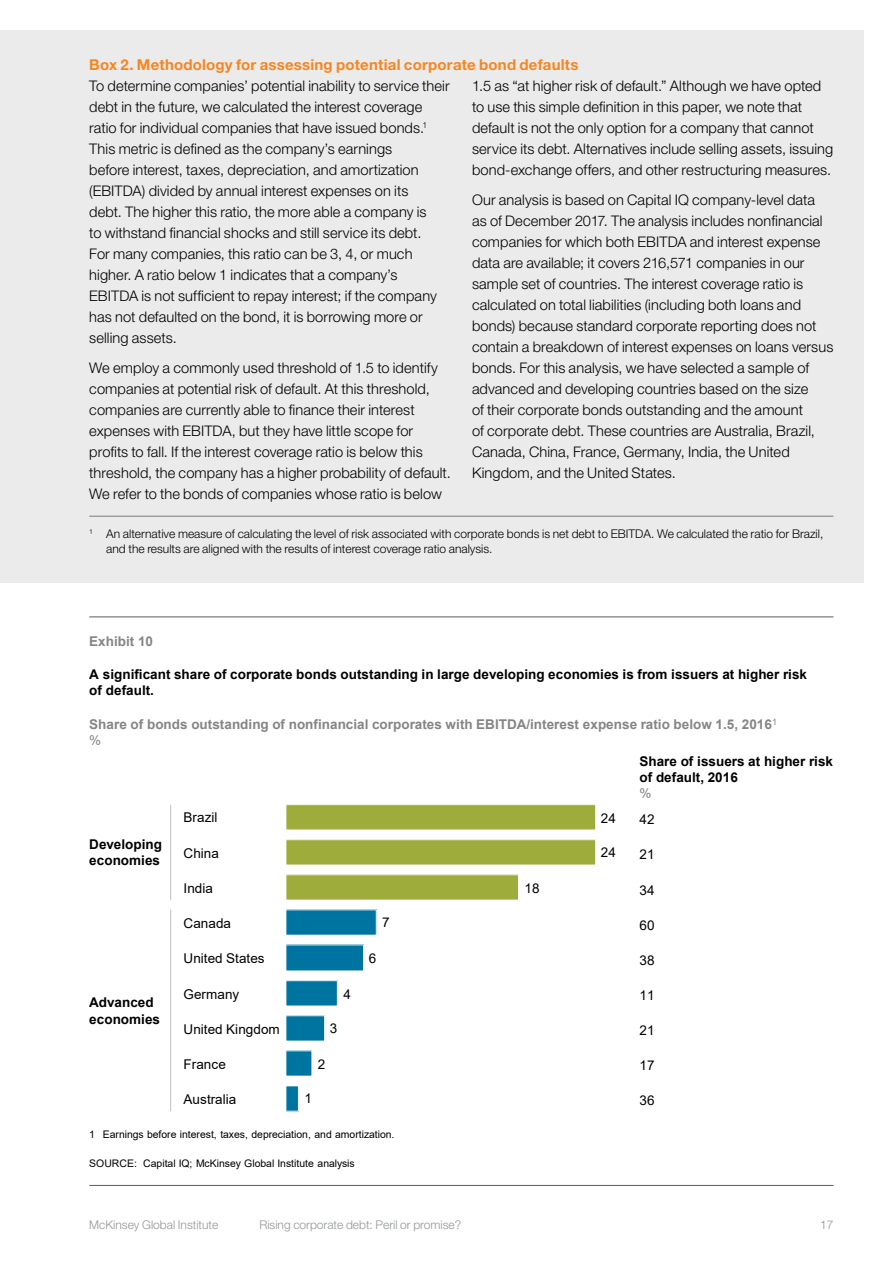
<style>
.page{position:relative;width:893px;height:1263px;background:#fff}
.page>*{position:absolute;margin:0;border:0;box-sizing:border-box;transform-origin:0 0}
.t1{font:700 15px "Helvetica Neue LT Std";letter-spacing:.015em;color:#f6861f}
.t2{font:300 14.7px/21px "Helvetica Neue LT Std";letter-spacing:.005em;color:#000}
.t3{font:700 13.5px/16.2px "Arial";color:#000}
.t4{font:700 13.5px/16.2px "Arial";color:#858585}
.t5{font:13.5px "Arial";letter-spacing:.005em;color:#000}
.t6{font:13.5px "Arial";color:#808080}
.t7{font:13.35px "Arial";color:#000}
.t8{font:300 12px/15px "Helvetica Neue LT Std";color:#000}
.t9{font:300 12px "Helvetica Neue LT Std";color:#929597}
.t10{font:10.35px "Arial";letter-spacing:-.005em;color:#000}
.s1{font-weight:400}
</style>
<div class="page">
<div style="left:0;top:30px;width:863px;height:552px;background:#ebebec"></div>
<hr style="left:89px;top:516px;width:744px;height:1px;background:#7b7c7f">
<hr style="left:89px;top:616px;width:744px;height:1px;background:#666">
<hr style="left:89px;top:1185px;width:744px;height:1px;background:#666">
<div style="left:286px;top:805px;width:310px;height:25px;background:#9dac3a"></div>
<div style="left:285px;top:804px;width:311px;height:26px;border:1px solid #fff"></div>
<div style="left:286px;top:840px;width:310px;height:25px;background:#9dac3a"></div>
<div style="left:285px;top:839px;width:311px;height:26px;border:1px solid #fff"></div>
<div style="left:286px;top:875px;width:232px;height:25px;background:#9dac3a"></div>
<div style="left:285px;top:874px;width:234px;height:26px;border:1px solid #fff"></div>
<div style="left:286px;top:910px;width:90px;height:25px;background:#0074a1"></div>
<div style="left:286px;top:945px;width:78px;height:26px;background:#0074a1"></div>
<div style="left:286px;top:981px;width:51px;height:25px;background:#0074a1"></div>
<div style="left:285px;top:980px;width:53px;height:26px;border:1px solid #fff"></div>
<div style="left:286px;top:1016px;width:39px;height:25px;background:#0074a1"></div>
<div style="left:286px;top:1051px;width:26px;height:25px;background:#0074a1"></div>
<div style="left:286px;top:1086px;width:12px;height:25px;background:#0074a1"></div>
<div style="left:285px;top:1085px;width:14px;height:26px;border:1px solid #fff"></div>
<hr style="left:285px;top:800px;width:1px;height:316px;background:#fff">
<hr style="left:170px;top:805px;width:1px;height:95px;background:#c5c5c5">
<hr style="left:170px;top:909px;width:1px;height:202px;background:#c5c5c5">
<p class="t1" style="left:89px;top:56px;width:491px">Box 2. Methodology for assessing potential corporate bond defaults</p>
<p class="t2" style="left:89px;top:75px;width:362px">To determine companies’ potential inability to service their debt in the future, we calculated the interest coverage ratio for individual companies that have issued bonds.<sup>1<br></sup>This metric is defined as the company’s earnings<br>before interest, taxes, depreciation, and amortization (EBITDA) divided by annual interest expenses on its<br>debt. The higher this ratio, the more able a company is<br>to withstand financial shocks and still service its debt.<br>For many companies, this ratio can be 3, 4, or much higher. A ratio below 1 indicates that a company’s EBITDA is not sufficient to repay interest; if the company has not defaulted on the bond, it is borrowing more or selling assets.</p>
<p class="t2" style="left:89px;top:357px;width:363px">We employ a commonly used threshold of 1.5 to identify companies at potential risk of default. At this threshold, companies are currently able to finance their interest expenses with EBITDA, but they have little scope for profits to fall. If the interest coverage ratio is below this threshold, the company has a higher probability of default.<br>We refer to the bonds of companies whose ratio is below</p>
<p class="t2" style="left:472px;top:75px;width:363px">1.5 as “at higher risk of default.” Although we have opted to use this simple definition in this paper, we note that default is not the only option for a company that cannot service its debt. Alternatives include selling assets, issuing bond-exchange offers, and other restructuring measures.</p>
<p class="t2" style="left:472px;top:189px;width:363px">Our analysis is based on Capital IQ company-level data as of December 2017. The analysis includes nonfinancial companies for which both EBITDA and interest expense data are available; it covers 216,571 companies in our sample set of countries. The interest coverage ratio is calculated on total liabilities (including both loans and bonds) because standard corporate reporting does not contain a breakdown of interest expenses on loans versus bonds. For this analysis, we have selected a sample of advanced and developing countries based on the size<br>of their corporate bonds outstanding and the amount<br>of corporate debt. These countries are Australia, Brazil, Canada, China, France, Germany, India, the United Kingdom, and the United States.</p>
<p class="t8" style="left:106px;top:525px;width:718px;text-indent:-17px"><sup>1</sup> An alternative measure of calculating the level of risk associated with corporate bonds is net debt to EBITDA. We calculated the ratio for Brazil, and the results are aligned with the results of interest coverage ratio analysis.</p>
<p class="t4" style="left:89px;top:633px;width:65px">Exhibit 10</p>
<p class="t3" style="left:89px;top:666px;width:719px">A significant share of corporate bonds outstanding in large developing economies is from issuers at higher risk of default.</p>
<p class="t4" style="left:89px;top:716px;width:689px">Share of bonds outstanding of nonfinancial corporates with EBITDA/interest expense ratio below 1.5, 2016<sup>1 </sup><span class="s1">%</span></p>
<p class="t3" style="left:89px;top:837px;width:74px">Developing economies</p>
<p class="t3" style="left:89px;top:995px;width:72px">Advanced economies</p>
<p class="t5" style="left:184px;top:808px;width:35px">Brazil</p>
<p class="t5" style="left:184px;top:843px;width:37px">China</p>
<p class="t5" style="left:184px;top:879px;width:31px">India</p>
<p class="t5" style="left:184px;top:914px;width:49px">Canada</p>
<p class="t5" style="left:184px;top:949px;width:83px">United States</p>
<p class="t5" style="left:184px;top:985px;width:57px">Germany</p>
<p class="t5" style="left:184px;top:1020px;width:98px">United Kingdom</p>
<p class="t5" style="left:184px;top:1055px;width:44px">France</p>
<p class="t5" style="left:184px;top:1090px;width:54px">Australia</p>
<p class="t7" style="left:343px;top:985px;width:9px">4</p>
<p class="t7" style="left:330px;top:1019px;width:9px">3</p>
<p class="t7" style="left:318px;top:1055px;width:9px">2</p>
<p class="t7" style="left:304px;top:1089px;width:9px">1</p>
<p class="t7" style="left:382px;top:913px;width:9px">7</p>
<p class="t7" style="left:369px;top:949px;width:9px">6</p>
<p class="t10" style="left:89px;top:1127px;width:307px">1 Earnings before interest, taxes, depreciation, and amortization.</p>
<p class="t10" style="left:89px;top:1156px;width:267px">SOURCE: Capital IQ; McKinsey Global Institute analysis</p>
<p class="t7" style="left:524px;top:879px;width:16px">18</p>
<p class="t7" style="left:601px;top:809px;width:16px">24</p>
<p class="t7" style="left:601px;top:843px;width:16px">24</p>
<p class="t3" style="left:639px;top:753px;width:195px">Share of issuers at higher risk of default, 2016</p>
<p class="t6" style="left:639px;top:784px;width:14px">%</p>
<p class="t5" style="left:639px;top:810px;width:17px">42</p>
<p class="t5" style="left:639px;top:845px;width:17px">21</p>
<p class="t5" style="left:639px;top:880px;width:17px">34</p>
<p class="t5" style="left:639px;top:915px;width:17px">60</p>
<p class="t5" style="left:639px;top:951px;width:17px">38</p>
<p class="t5" style="left:639px;top:986px;width:17px">11</p>
<p class="t5" style="left:639px;top:1021px;width:17px">21</p>
<p class="t5" style="left:639px;top:1056px;width:17px">17</p>
<p class="t5" style="left:639px;top:1091px;width:17px">36</p>
<p class="t9" style="left:89px;top:1217px;width:131px">McKinsey Global Institute</p>
<p class="t9" style="left:259px;top:1217px;width:203px">Rising corporate debt: Peril or promise?</p>
<p class="t9" style="left:820px;top:1217px;width:15px">17</p>
</div>
